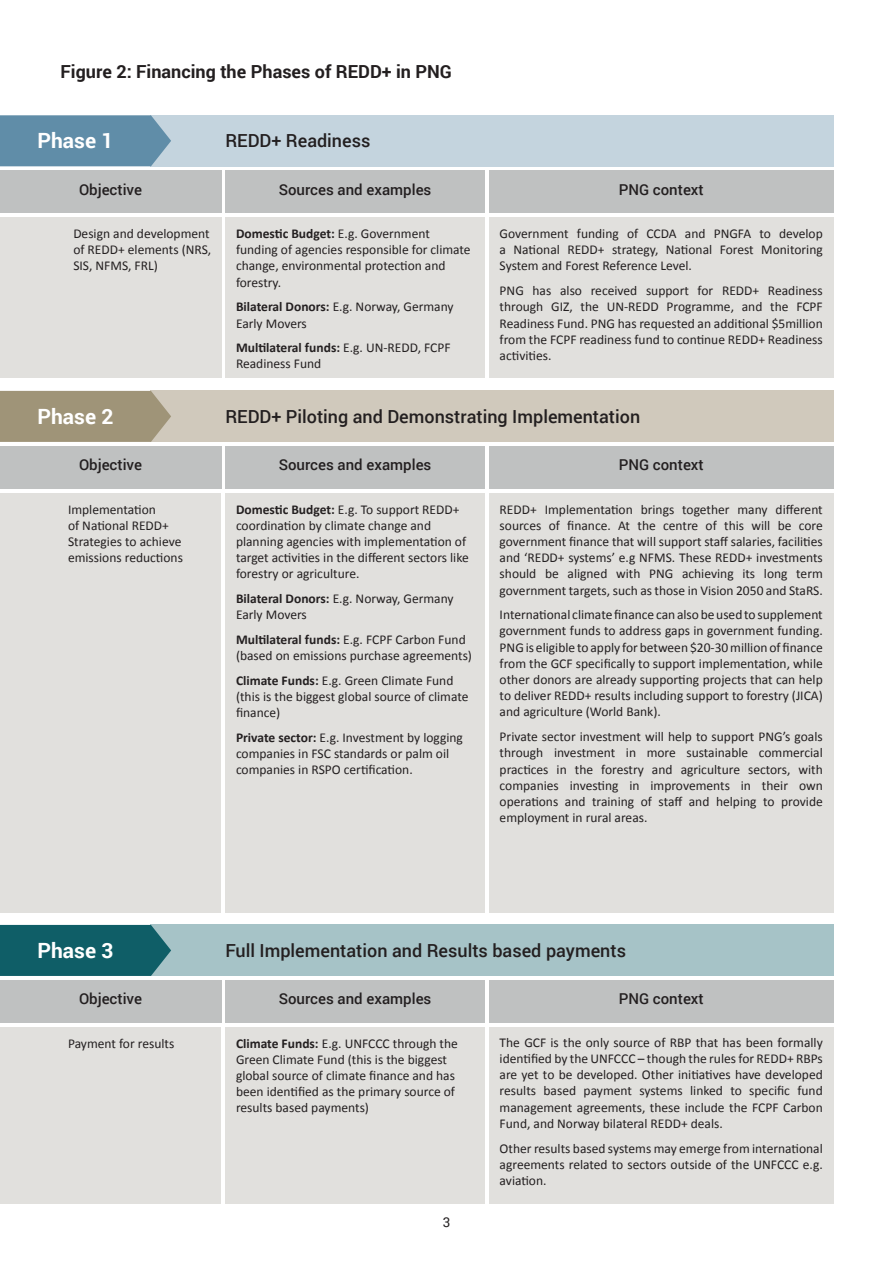
<style>
.page{position:relative;width:893px;height:1263px;background:#fff}
.page>*{position:absolute;margin:0;border:0;box-sizing:border-box;transform-origin:0 0}
.t1{font:700 21px "Roboto";color:#fff}
.t2{font:500 18px "Roboto";color:#231f20}
.t3{font:700 18px "Roboto";color:#231f20}
.t4{font:500 15px "Roboto";color:#231f20}
.t5{font:13.5px/16.2px "Calibri";color:#231f20}
.t6{font:13.5px "Roboto";color:#231f20}
.s1{font-weight:700}
</style>
<div class="page">
<div style="left:0;top:217px;width:221px;height:161px;background:#e1e0dd"></div>
<div style="left:225px;top:217px;width:260px;height:161px;background:#e1e0dd"></div>
<div style="left:489px;top:217px;width:344px;height:161px;background:#e1e0dd"></div>
<div style="left:150px;top:115px;width:683px;height:51px;background:#c4d4de"></div>
<div style="left:0;top:171px;width:221px;height:42px;background:#bfc1c1"></div>
<div style="left:225px;top:171px;width:260px;height:42px;background:#bfc1c1"></div>
<div style="left:489px;top:171px;width:344px;height:42px;background:#bfc1c1"></div>
<svg style="left:0;top:115px;width:171px;height:51px;background:#6691ab"></svg>
<div style="left:0;top:493px;width:220px;height:419px;background:#e1e0dd"></div>
<div style="left:225px;top:493px;width:260px;height:419px;background:#e1e0dd"></div>
<div style="left:489px;top:493px;width:344px;height:419px;background:#e1e0dd"></div>
<div style="left:150px;top:391px;width:683px;height:51px;background:#d0c9bc"></div>
<div style="left:0;top:446px;width:221px;height:43px;background:#bfc1c1"></div>
<div style="left:225px;top:446px;width:260px;height:43px;background:#bfc1c1"></div>
<div style="left:489px;top:446px;width:344px;height:43px;background:#bfc1c1"></div>
<svg style="left:0;top:391px;width:171px;height:51px;background:#a1977c"></svg>
<div style="left:0;top:1027px;width:220px;height:176px;background:#e1e0dd"></div>
<div style="left:225px;top:1027px;width:260px;height:176px;background:#e1e0dd"></div>
<div style="left:489px;top:1027px;width:344px;height:176px;background:#e1e0dd"></div>
<div style="left:150px;top:925px;width:683px;height:51px;background:#a6c3c7"></div>
<div style="left:0;top:980px;width:221px;height:43px;background:#bfc1c1"></div>
<div style="left:225px;top:980px;width:260px;height:43px;background:#bfc1c1"></div>
<div style="left:489px;top:980px;width:344px;height:43px;background:#bfc1c1"></div>
<svg style="left:0;top:925px;width:171px;height:51px;background:#17636c"></svg>
<h2 class="t3" style="left:61px;top:59px;width:393px">Figure 2: Financing the Phases of REDD+ in PNG</h2>
<h1 class="t1" style="left:37px;top:126px;width:78px">Phase 1</h1>
<h2 class="t2" style="left:225px;top:128px;width:147px">REDD+ Readiness</h2>
<p class="t4" style="left:79px;top:179px;width:65px">Objective</p>
<p class="t4" style="left:279px;top:179px;width:154px">Sources and examples</p>
<p class="t4" style="left:619px;top:179px;width:87px">PNG context</p>
<p class="t5" style="left:73px;top:225px;width:139px">Design and development of REDD+ elements (NRS,<br>SIS, NFMS, FRL)</p>
<p class="t5" style="left:236px;top:225px;width:236px"><span class="s1">Domestic Budget:</span> E.g. Government funding of agencies responsible for climate change, environmental protection and forestry.</p>
<p class="t5" style="left:236px;top:299px;width:219px"><span class="s1">Bilateral Donors:</span> E.g. Norway, Germany<br>Early Movers</p>
<p class="t5" style="left:236px;top:340px;width:216px"><span class="s1">Multilateral funds:</span> E.g. UN-REDD, FCPF<br>Readiness Fund</p>
<p class="t5" style="left:500px;top:225px;width:325px;text-align:justify">Government funding of CCDA and PNGFA to develop a National REDD+ strategy, National Forest Monitoring System and Forest Reference Level.</p>
<p class="t5" style="left:500px;top:283px;width:325px;text-align:justify">PNG has also received support for REDD+ Readiness through GIZ, the UN-REDD Programme, and the FCPF Readiness Fund. PNG has requested an additional $5million from the FCPF readiness fund to continue REDD+ Readiness activities.</p>
<h1 class="t1" style="left:37px;top:402px;width:78px">Phase 2</h1>
<h2 class="t2" style="left:225px;top:404px;width:416px">REDD+ Piloting and Demonstrating Implementation</h2>
<p class="t4" style="left:79px;top:454px;width:65px">Objective</p>
<p class="t4" style="left:279px;top:454px;width:154px">Sources and examples</p>
<p class="t4" style="left:619px;top:454px;width:87px">PNG context</p>
<p class="t5" style="left:68px;top:501px;width:116px">Implementation<br>of National REDD+<br>Strategies to achieve emissions reductions</p>
<p class="t5" style="left:236px;top:501px;width:234px"><span class="s1">Domestic Budget:</span> E.g. To support REDD+ coordination by climate change and planning agencies with implementation of target activities in the different sectors like forestry or agriculture.</p>
<p class="t5" style="left:236px;top:590px;width:219px"><span class="s1">Bilateral Donors:</span> E.g. Norway, Germany<br>Early Movers</p>
<p class="t5" style="left:236px;top:631px;width:238px"><span class="s1">Multilateral funds:</span> E.g. FCPF Carbon Fund (based on emissions purchase agreements)</p>
<p class="t5" style="left:236px;top:672px;width:234px"><span class="s1">Climate Funds:</span> E.g. Green Climate Fund (this is the biggest global source of climate finance)</p>
<p class="t5" style="left:236px;top:729px;width:228px"><span class="s1">Private sector:</span> E.g. Investment by logging companies in FSC standards or palm oil companies in RSPO certification.</p>
<p class="t5" style="left:500px;top:501px;width:325px;text-align:justify">REDD+ Implementation brings together many different sources of finance. At the centre of this will be core government finance that will support staff salaries, facilities and ‘REDD+ systems’ e.g NFMS. These REDD+ investments should be aligned with PNG achieving its long term government targets, such as those in Vision 2050 and StaRS.</p>
<p class="t5" style="left:500px;top:607px;width:325px;text-align:justify">International climate finance can also be used to supplement government funds to address gaps in government funding.<br>PNG is eligible to apply for between $20-30 million of finance from the GCF specifically to support implementation, while other donors are already supporting projects that can help to deliver REDD+ results including support to forestry (JICA) and agriculture (World Bank).</p>
<p class="t5" style="left:500px;top:729px;width:325px;text-align:justify">Private sector investment will help to support PNG’s goals through investment in more sustainable commercial practices in the forestry and agriculture sectors, with companies investing in improvements in their own operations and training of staff and helping to provide employment in rural areas.</p>
<h1 class="t1" style="left:37px;top:935px;width:78px">Phase 3</h1>
<h2 class="t2" style="left:225px;top:938px;width:402px">Full Implementation and Results based payments</h2>
<p class="t4" style="left:79px;top:988px;width:65px">Objective</p>
<p class="t4" style="left:279px;top:988px;width:154px">Sources and examples</p>
<p class="t4" style="left:619px;top:988px;width:87px">PNG context</p>
<p class="t5" style="left:68px;top:1035px;width:108px">Payment for results</p>
<p class="t5" style="left:500px;top:1034px;width:325px;text-align:justify">The GCF is the only source of RBP that has been formally identified by the UNFCCC – though the rules for REDD+ RBPs are yet to be developed. Other initiatives have developed results based payment systems linked to specific fund management agreements, these include the FCPF Carbon Fund, and Norway bilateral REDD+ deals.</p>
<p class="t5" style="left:500px;top:1140px;width:325px;text-align:justify">Other results based systems may emerge from international agreements related to sectors outside of the UNFCCC e.g. aviation.</p>
<p class="t5" style="left:236px;top:1035px;width:223px"><span class="s1">Climate Funds:</span> E.g. UNFCCC through the Green Climate Fund (this is the biggest global source of climate finance and has been identified as the primary source of results based payments)</p>
<p class="t6" style="left:443px;top:1213px;width:9px">3</p>
</div>
